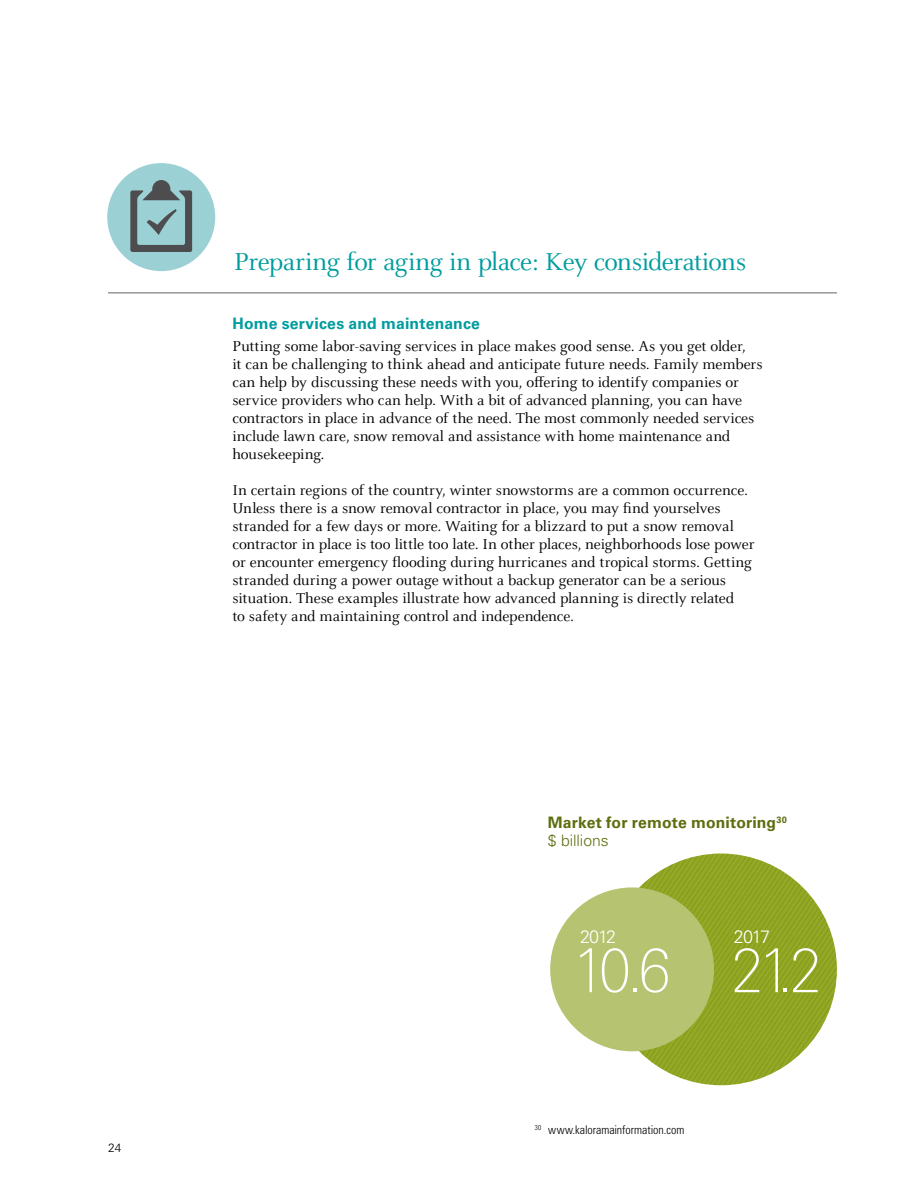
<style>
.page{position:relative;width:918px;height:1188px;background:#fff}
.page>*{position:absolute;margin:0;border:0;box-sizing:border-box;transform-origin:0 0}
.t1{font:100 60px "Linotype Univers 230";color:#fff}
.Intro___18_21_Cele{font:27px "Celeste OT";letter-spacing:-.025em;color:#009c9e}
.t2{font:300 18px "Univers LT Std";letter-spacing:-.065em;color:#fff}
.Body_Main___10_5_1{font:15.75px/18px "Celeste OT";letter-spacing:-.005em;color:#000}
.iGraphics_Header_I{font:700 15.75px/18px "Univers LT Std";letter-spacing:.005em;color:#5c6e0e}
.Heading___10_5_12{font:700 15.75px "Univers LT Std";letter-spacing:.01em;color:#009c9e}
.Footnotes_-_8_9_Ligh{font:300 condensed 12px "Univers LT Std";letter-spacing:-.005em;color:#000}
.t3{font:300 12px "Univers LT Std";color:#000}
.s1{font-weight:300}
</style>
<div class="page">
<hr style="left:108px;top:292px;width:729px;height:1px;background:#636466">
<div style="left:107px;top:163px;width:108px;height:108px;background:#9bd1d4;border-radius:50%"></div>
<svg style="left:130px;top:180px;width:62px;height:72px"></svg>
<svg style="left:606px;top:854px;width:231px;height:231px"></svg>
<div style="left:550px;top:887px;width:164px;height:164px;background:#b6c371;border-radius:50%"></div>
<p class="t3" style="left:108px;top:1140px;width:15px">24</p>
<p class="Intro___18_21_Cele" style="left:234px;top:246px;width:514px">Preparing for aging in place: Key considerations</p>
<p class="Heading___10_5_12" style="left:232px;top:314px;width:249px">Home services and maintenance</p>
<p class="Body_Main___10_5_1" style="left:232px;top:337px;width:532px">Putting some labor-saving services in place makes good sense. As you get older,<br>it can be challenging to think ahead and anticipate future needs. Family members can help by discussing these needs with you, offering to identify companies or service providers who can help. With a bit of advanced planning, you can have contractors in place in advance of the need. The most commonly needed services include lawn care, snow removal and assistance with home maintenance and housekeeping.</p>
<p class="Body_Main___10_5_1" style="left:232px;top:481px;width:524px">In certain regions of the country, winter snowstorms are a common occurrence.<br>Unless there is a snow removal contractor in place, you may find yourselves stranded for a few days or more. Waiting for a blizzard to put a snow removal contractor in place is too little too late. In other places, neighborhoods lose power or encounter emergency flooding during hurricanes and tropical storms. Getting stranded during a power outage without a backup generator can be a serious situation. These examples illustrate how advanced planning is directly related<br>to safety and maintaining control and independence.</p>
<p class="iGraphics_Header_I" style="left:548px;top:814px;width:240px">Market for remote monitoring<sup>30 </sup><span class="s1">$ billions</span></p>
<p class="t2" style="left:580px;top:926px;width:38px">2012</p>
<p class="t2" style="left:734px;top:926px;width:38px">2017</p>
<p class="t1" style="left:731px;top:937px;width:93px">21.2</p>
<p class="t1" style="left:573px;top:937px;width:100px">10.6</p>
<p class="Footnotes_-_8_9_Ligh" style="left:535px;top:1123px;width:151px"><sup>30</sup> www.kaloramainformation.com</p>
</div>
